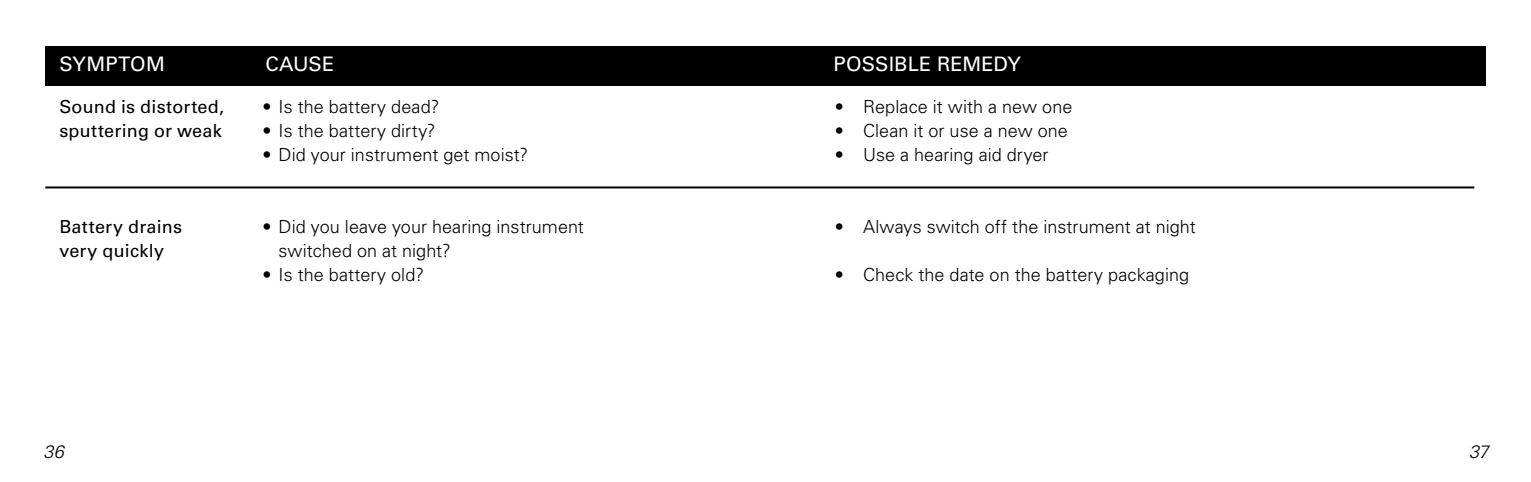
<style>
.page{position:relative;width:1531px;height:482px;background:#fff}
.page>*{position:absolute;margin:0;border:0;box-sizing:border-box;transform-origin:0 0}
.t1{font:20px "Univers LT Std";letter-spacing:.005em;color:#fff}
.t2{font:300 18px/24px "Univers LT Std";letter-spacing:.005em;color:#000}
.t3{font:18px/24px "Univers LT Std";letter-spacing:.01em;color:#000}
.t4{font:italic 300 18px "Univers LT Std";color:#000}
</style>
<div class="page">
<div style="left:45px;top:46px;width:1440px;height:40px;background:#000"></div>
<hr style="left:45px;top:186px;width:1429px;height:2px;background:#000">
<p class="t1" style="left:59px;top:52px;width:107px">SYMPTOM</p>
<p class="t1" style="left:265px;top:52px;width:71px">CAUSE</p>
<p class="t1" style="left:833px;top:52px;width:189px">POSSIBLE REMEDY</p>
<p class="t2" style="left:835px;top:94px;width:239px">• Replace it with a new one</p>
<p class="t2" style="left:835px;top:118px;width:235px">• Clean it or use a new one</p>
<p class="t2" style="left:835px;top:142px;width:215px">• Use a hearing aid dryer</p>
<p class="t2" style="left:263px;top:94px;width:178px">• Is the battery dead?</p>
<p class="t2" style="left:263px;top:118px;width:174px">• Is the battery dirty?</p>
<p class="t2" style="left:263px;top:142px;width:267px">• Did your instrument get moist?</p>
<p class="t3" style="left:59px;top:94px;width:166px">Sound is distorted, sputtering or weak</p>
<p class="t3" style="left:59px;top:214px;width:124px">Battery drains very quickly</p>
<p class="t2" style="left:279px;top:214px;width:307px;text-indent:-16px">• Did you leave your hearing instrument switched on at night?</p>
<p class="t2" style="left:263px;top:262px;width:163px">• Is the battery old?</p>
<p class="t2" style="left:835px;top:214px;width:363px">• Always switch off the instrument at night</p>
<p class="t2" style="left:835px;top:262px;width:356px">• Check the date on the battery packaging</p>
<p class="t4" style="left:43px;top:440px;width:22px">36</p>
<p class="t4" style="left:1469px;top:440px;width:21px">37</p>
</div>
